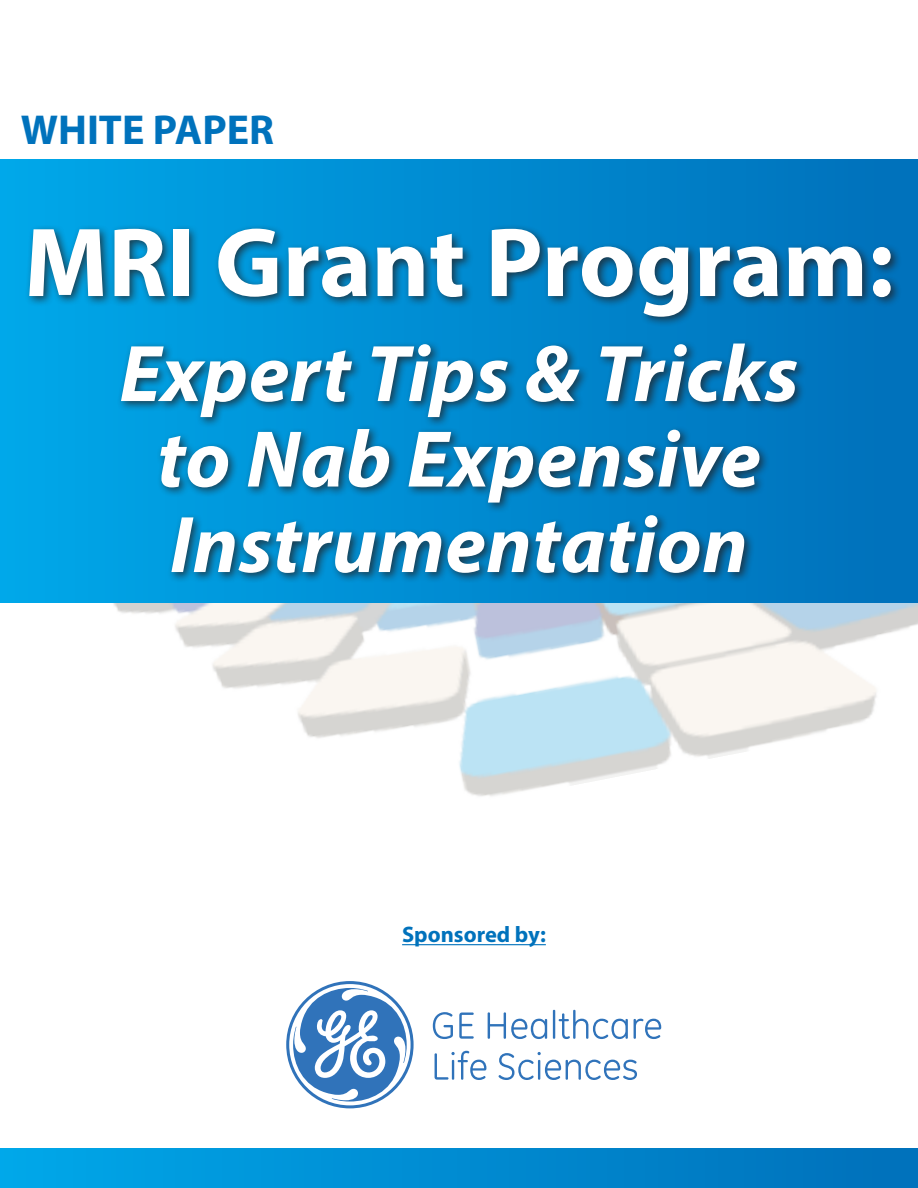
<style>
.page{position:relative;width:918px;height:1188px;background:#fff}
.page>*{position:absolute;margin:0;border:0;box-sizing:border-box;transform-origin:0 0}
.Headline{font:700 99px "Myriad Pro";color:#fff}
.Headline-2{font:italic 700 81px/85.5px "Myriad Pro";letter-spacing:.005em;color:#fff;text-align:center}
.Headline-3{font:700 42px "Myriad Pro";color:#0072bc}
.Headline-4{font:700 22.5px "Myriad Pro";color:#0072bc}
</style>
<div class="page">
<img style="left:70px;top:602px;width:848px;height:194px">
<div style="left:0;top:160px;width:918px;height:442px;background:linear-gradient(to right,#00a8e9,#0070ba)"></div>
<div style="left:0;top:1149px;width:918px;height:39px;background:linear-gradient(to right,#00a7e9,#0070ba)"></div>
<div style="left:25px;top:224px;width:877px;height:360px;background:#231f20;opacity:.75"></div>
<hr style="left:402px;top:944px;width:144px;height:1px;background:#0072bc">
<svg style="left:286px;top:981px;width:128px;height:127px"></svg>
<svg style="left:433px;top:1012px;width:20px;height:27px"></svg>
<svg style="left:459px;top:1013px;width:15px;height:26px"></svg>
<svg style="left:488px;top:1012px;width:59px;height:27px"></svg>
<hr style="left:553px;top:1010px;width:2px;height:29px;background:#3073ba">
<svg style="left:559px;top:1010px;width:69px;height:29px"></svg>
<svg style="left:634px;top:1019px;width:27px;height:20px"></svg>
<svg style="left:435px;top:1051px;width:51px;height:29px"></svg>
<svg style="left:499px;top:1052px;width:138px;height:28px"></svg>
<p class="Headline-3" style="left:21px;top:102px;width:255px">WHITE PAPER</p>
<p class="Headline" style="left:24px;top:198px;width:871px">MRI Grant Program:</p>
<p class="Headline-2" style="left:119px;top:328px;width:681px">Expert Tips &amp; Tricks to Nab Expensive<br>Instrumentation</p>
<p class="Headline-4" style="left:402px;top:920px;width:145px">Sponsored by:</p>
</div>
